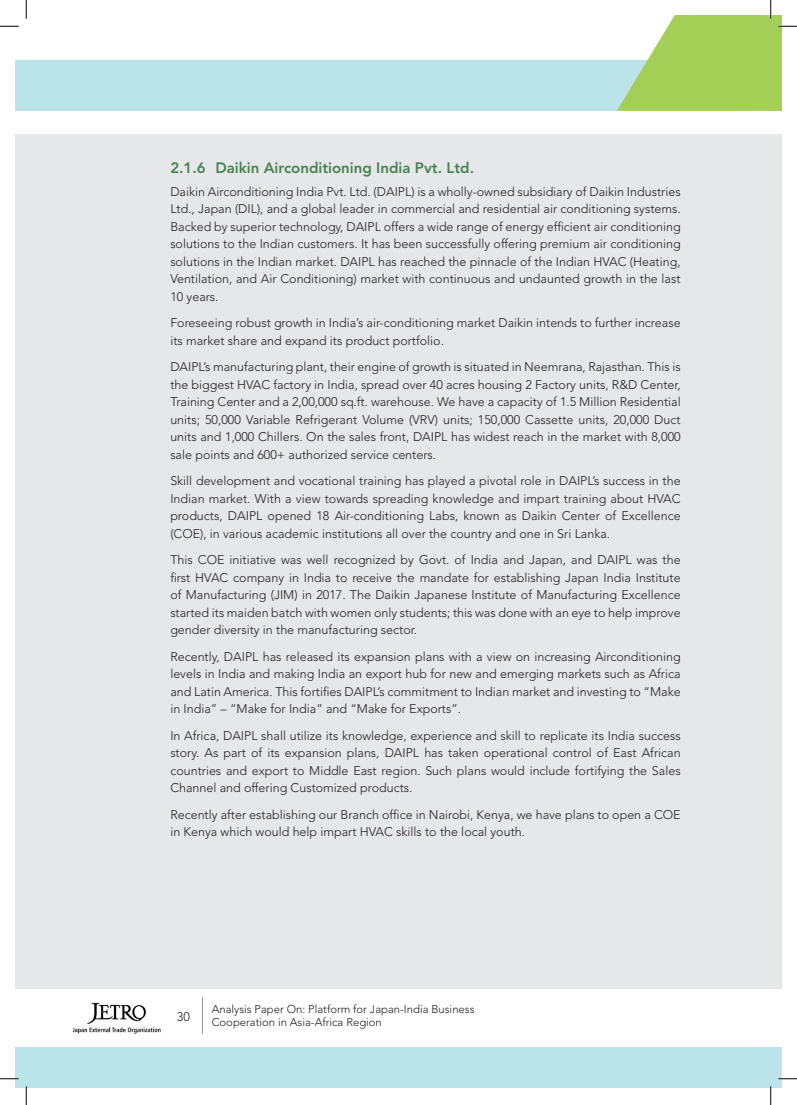
<style>
.page{position:relative;width:797px;height:1105px;background:#fff}
.page>*{position:absolute;margin:0;border:0;box-sizing:border-box;transform-origin:0 0}
.t1{font:800 15px "Avenir";color:#458451}
.t2{font:300 12.5px/17.5px "Avenir";color:#231f20;text-align:justify}
.t3{font:300 11.25px/13.5px "Avenir";color:#231f20}
</style>
<div class="page">
<div style="left:16px;top:134px;width:754px;height:855px;background:#e6e7e9"></div>
<div style="left:770px;top:134px;width:12px;height:855px;background:#e6e7e9"></div>
<div style="left:15px;top:60px;width:735px;height:51px;background:#bbe3ea"></div>
<div style="left:770px;top:1047px;width:12px;height:40px;background:#bbe3ea"></div>
<div style="left:15px;top:1047px;width:755px;height:40px;background:#bbe3ea"></div>
<div style="left:769px;top:15px;width:13px;height:96px;background:#a3cf57"></div>
<img style="left:72px;top:1002px;width:89px;height:32px">
<hr style="left:202px;top:997px;width:1px;height:37px;background:#939598">
<svg style="left:0;top:25px;width:19px;height:2px"></svg>
<svg style="left:778px;top:25px;width:19px;height:2px"></svg>
<svg style="left:0;top:1078px;width:19px;height:1px"></svg>
<svg style="left:778px;top:1078px;width:19px;height:1px"></svg>
<svg style="left:25px;top:0;width:2px;height:19px"></svg>
<svg style="left:25px;top:1086px;width:2px;height:19px"></svg>
<svg style="left:617px;top:0;width:154px;height:111px"></svg>
<svg style="left:770px;top:1086px;width:1px;height:19px"></svg>
<p class="t1" style="left:170px;top:158px;width:305px">2.1.6 Daikin Airconditioning India Pvt. Ltd.</p>
<p class="t2" style="left:170px;top:183px;width:512px">Daikin Airconditioning India Pvt. Ltd. (DAIPL) is a wholly-owned subsidiary of Daikin Industries Ltd., Japan (DIL), and a global leader in commercial and residential air conditioning systems.<br>Backed by superior technology, DAIPL offers a wide range of energy efficient air conditioning solutions to the Indian customers. It has been successfully offering premium air conditioning solutions in the Indian market. DAIPL has reached the pinnacle of the Indian HVAC (Heating, Ventilation, and Air Conditioning) market with continuous and undaunted growth in the last 10 years.</p>
<p class="t2" style="left:170px;top:314px;width:512px">Foreseeing robust growth in India’s air-conditioning market Daikin intends to further increase its market share and expand its product portfolio.</p>
<p class="t2" style="left:170px;top:358px;width:512px">DAIPL’s manufacturing plant, their engine of growth is situated in Neemrana, Rajasthan. This is the biggest HVAC factory in India, spread over 40 acres housing 2 Factory units, R&amp;D Center, Training Center and a 2,00,000 sq.ft. warehouse. We have a capacity of 1.5 Million Residential units; 50,000 Variable Refrigerant Volume (VRV) units; 150,000 Cassette units, 20,000 Duct units and 1,000 Chillers. On the sales front, DAIPL has widest reach in the market with 8,000 sale points and 600+ authorized service centers.</p>
<p class="t2" style="left:170px;top:472px;width:512px">Skill development and vocational training has played a pivotal role in DAIPL’s success in the Indian market. With a view towards spreading knowledge and impart training about HVAC products, DAIPL opened 18 Air-conditioning Labs, known as Daikin Center of Excellence (COE), in various academic institutions all over the country and one in Sri Lanka.</p>
<p class="t2" style="left:170px;top:551px;width:512px">This COE initiative was well recognized by Govt. of India and Japan, and DAIPL was the first HVAC company in India to receive the mandate for establishing Japan India Institute of Manufacturing (JIM) in 2017. The Daikin Japanese Institute of Manufacturing Excellence started its maiden batch with women only students; this was done with an eye to help improve gender diversity in the manufacturing sector.</p>
<p class="t2" style="left:170px;top:648px;width:512px">Recently, DAIPL has released its expansion plans with a view on increasing Airconditioning levels in India and making India an export hub for new and emerging markets such as Africa and Latin America. This fortifies DAIPL’s commitment to Indian market and investing to “Make in India” – “Make for India” and “Make for Exports”.</p>
<p class="t2" style="left:170px;top:727px;width:512px">In Africa, DAIPL shall utilize its knowledge, experience and skill to replicate its India success story. As part of its expansion plans, DAIPL has taken operational control of East African countries and export to Middle East region. Such plans would include fortifying the Sales Channel and offering Customized products.</p>
<p class="t2" style="left:170px;top:806px;width:512px">Recently after establishing our Branch office in Nairobi, Kenya, we have plans to open a COE in Kenya which would help impart HVAC skills to the local youth.</p>
<p class="t2" style="left:177px;top:1007px;width:14px">30</p>
<p class="t3" style="left:212px;top:1002px;width:264px">Analysis Paper On: Platform for Japan-India Business<br>Cooperation in Asia-Africa Region</p>
</div>
